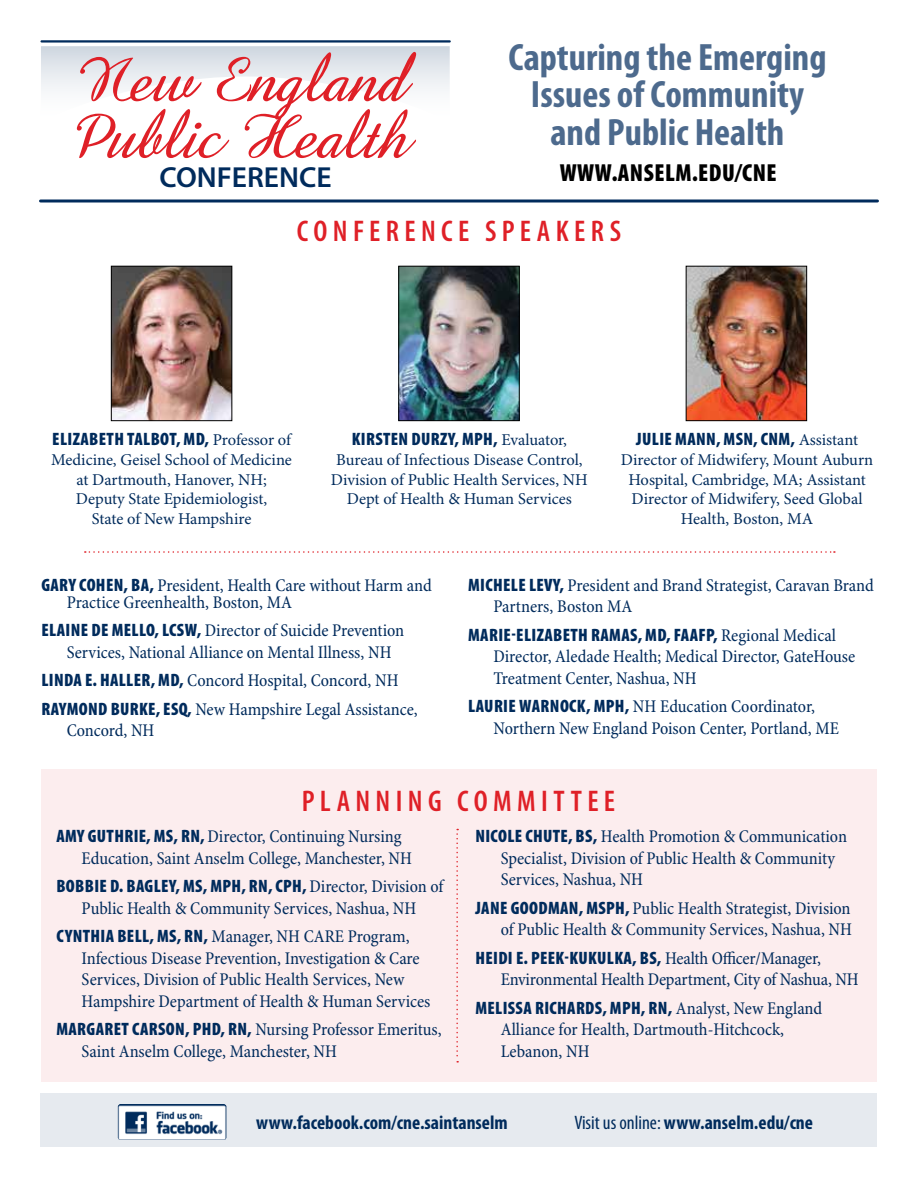
<style>
.page{position:relative;width:918px;height:1188px;background:#fff}
.page>*{position:absolute;margin:0;border:0;box-sizing:border-box;transform-origin:0 0}
.t1{font:700 condensed 38.25px/37.5px "Myriad Pro";color:#4d6a8d;text-align:center}
.t2{font:600 condensed 30px "Myriad Pro";letter-spacing:.18em;color:#df2027}
.t3{font:600 29.1px "Myriad Pro";color:#002b5c}
.t4{font:900 condensed 24.75px "Myriad Pro";letter-spacing:.02em;color:#000}
.t5{font:700 condensed 19.5px "Myriad Pro";color:#002b5c}
.t6{font:condensed 18px/21.6px "Minion Pro";letter-spacing:-.005em;color:#002b5c}
.t7{font:900 condensed 18px "Myriad Pro";letter-spacing:.02em;color:#002b5c}
.t8{font:16.5px/19.8px "Minion Pro";color:#002b5c;text-align:center}
.s1{font-family:"Minion Pro";font-weight:400;font-stretch:normal;font-size:16.5px}
.s2{font-family:"Myriad Pro";font-weight:900}
.s3{font-family:"Minion Pro";font-weight:400}
.s4{font-weight:400}
</style>
<div class="page">
<div style="left:41px;top:770px;width:836px;height:312px;background:#fcedee"></div>
<hr style="left:40px;top:200px;width:838px;height:2px;background:#002b5c">
<div style="left:40px;top:1094px;width:838px;height:54px;background:#e6eaef"></div>
<img style="left:118px;top:1104px;width:108px;height:36px">
<img style="left:113px;top:268px;width:117px;height:151px">
<div style="left:111px;top:266px;width:121px;height:155px;border:1px solid #000"></div>
<img style="left:400px;top:268px;width:118px;height:151px">
<div style="left:398px;top:266px;width:122px;height:155px;border:1px solid #000"></div>
<img style="left:688px;top:268px;width:117px;height:151px">
<div style="left:686px;top:266px;width:121px;height:155px;border:1px solid #000"></div>
<hr style="left:42px;top:40px;width:408px;height:3px;background:#002b5c">
<svg style="left:41px;top:46px;width:409px;height:112px"></svg>
<svg style="left:456px;top:829px;width:2px;height:234px"></svg>
<svg style="left:85px;top:551px;width:750px;height:2px"></svg>
<h1 class="t1" style="left:508px;top:39px;width:320px">Capturing the Emerging<br>Issues of Community and Public Health</h1>
<h3 class="t4" style="left:560px;top:159px;width:219px">WWW.ANSELM.EDU/CNE</h3>
<h2 class="t2" style="left:297px;top:215px;width:326px">CONFERENCE SPEAKERS</h2>
<h3 class="t3" style="left:159px;top:161px;width:174px">CONFERENCE</h3>
<p class="t7" style="left:52px;top:429px;width:240px">ELIZABETH TALBOT, MD, <span class="s1">Professor of</span></p>
<p class="t8" style="left:51px;top:450px;width:242px">Medicine, Geisel School of Medicine at Dartmouth, Hanover, NH;<br>Deputy State Epidemiologist,<br>State of New Hampshire</p>
<p class="t7" style="left:352px;top:429px;width:217px">KIRSTEN DURZY, MPH, <span class="s1">Evaluator,</span></p>
<p class="t8" style="left:331px;top:450px;width:258px">Bureau of Infectious Disease Control,<br>Division of Public Health Services, NH<br>Dept of Health &amp; Human Services</p>
<p class="t7" style="left:636px;top:429px;width:223px">JULIE MANN, MSN, CNM, <span class="s1">Assistant</span></p>
<p class="t8" style="left:621px;top:450px;width:254px">Director of Midwifery, Mount Auburn<br>Hospital, Cambridge, MA; Assistant<br>Director of Midwifery, Seed Global<br>Health, Boston, MA</p>
<p class="t6" style="left:67px;top:577px;width:367px;line-height:17.2px;text-indent:-25px"><span class="s2">GARY COHEN, BA,</span> President, Health Care without Harm and<br>Practice Greenhealth, Boston, MA</p>
<p class="t6" style="left:67px;top:621px;width:339px;text-indent:-25px"><span class="s2">ELAINE DE MELLO, LCSW,</span> Director of Suicide Prevention<br>Services, National Alliance on Mental Illness, NH</p>
<p class="t6" style="left:41px;top:667px;width:378px;line-height:28.3px"><span class="s2">LINDA E. HALLER, MD,</span> Concord Hospital, Concord, NH<br><span class="s2">RAYMOND BURKE, ESQ,</span> New Hampshire Legal Assistance,</p>
<p class="t6" style="left:67px;top:720px;width:89px">Concord, NH</p>
<p class="t6" style="left:494px;top:575px;width:382px;text-indent:-25px"><span class="s2">MICHELE LEVY,</span> President and Brand Strategist, Caravan Brand<br>Partners, Boston MA</p>
<p class="t7" style="left:468px;top:625px;width:369px">MARIE-ELIZABETH RAMAS, MD, FAAFP, <span class="s3">Regional Medical</span></p>
<p class="t6" style="left:493px;top:646px;width:363px">Director, Aledade Health; Medical Director, GateHouse<br>Treatment Center, Nashua, NH</p>
<p class="t6" style="left:493px;top:696px;width:347px;text-indent:-25px"><span class="s2">LAURIE WARNOCK, MPH,</span> NH Education Coordinator,<br>Northern New England Poison Center, Portland, ME</p>
<h2 class="t2" style="left:302px;top:784px;width:315px">PLANNING COMMITTEE</h2>
<p class="t6" style="left:82px;top:826px;width:332px;text-indent:-25px"><span class="s2">AMY GUTHRIE, MS, RN,</span> Director, Continuing Nursing<br>Education, Saint Anselm College, Manchester, NH</p>
<p class="t7" style="left:56px;top:876px;width:389px">BOBBIE D. BAGLEY, MS, MPH, RN, CPH, <span class="s3">Director, Division of</span></p>
<p class="t6" style="left:56px;top:895px;width:362px;line-height:28.3px;text-indent:25px">Public Health &amp; Community Services, Nashua, NH<br><span class="s2">CYNTHIA BELL, MS, RN,</span> Manager, NH CARE Program,</p>
<p class="t6" style="left:82px;top:948px;width:350px">Infectious Disease Prevention, Investigation &amp; Care<br>Services, Division of Public Health Services, New<br>Hampshire Department of Health &amp; Human Services</p>
<p class="t6" style="left:82px;top:1019px;width:362px;text-indent:-25px"><span class="s2">MARGARET CARSON, PHD, RN,</span> Nursing Professor Emeritus,<br>Saint Anselm College, Manchester, NH</p>
<p class="t6" style="left:501px;top:826px;width:348px;text-indent:-25px"><span class="s2">NICOLE CHUTE, BS,</span> Health Promotion &amp; Communication<br>Specialist, Division of Public Health &amp; Community<br>Services, Nashua, NH</p>
<p class="t6" style="left:475px;top:898px;width:378px;text-align:right"><span class="s2">JANE GOODMAN, MSPH,</span> Public Health Strategist, Division of Public Health &amp; Community Services, Nashua, NH</p>
<p class="t7" style="left:475px;top:948px;width:347px">HEIDI E. PEEK-KUKULKA, BS, <span class="s3">Health Officer/Manager,</span></p>
<p class="t6" style="left:501px;top:970px;width:360px">Environmental Health Department, City of Nashua, NH</p>
<p class="t7" style="left:475px;top:998px;width:348px">MELISSA RICHARDS, MPH, RN, <span class="s3">Analyst, New England</span></p>
<p class="t6" style="left:501px;top:1020px;width:285px">Alliance for Health, Dartmouth-Hitchcock,<br>Lebanon, NH</p>
<p class="t5" style="left:256px;top:1112px;width:253px">www.facebook.com/cne.saintanselm</p>
<p class="t5" style="left:574px;top:1112px;width:240px"><span class="s4">Visit us online:</span> www.anselm.edu/cne</p>
</div>
